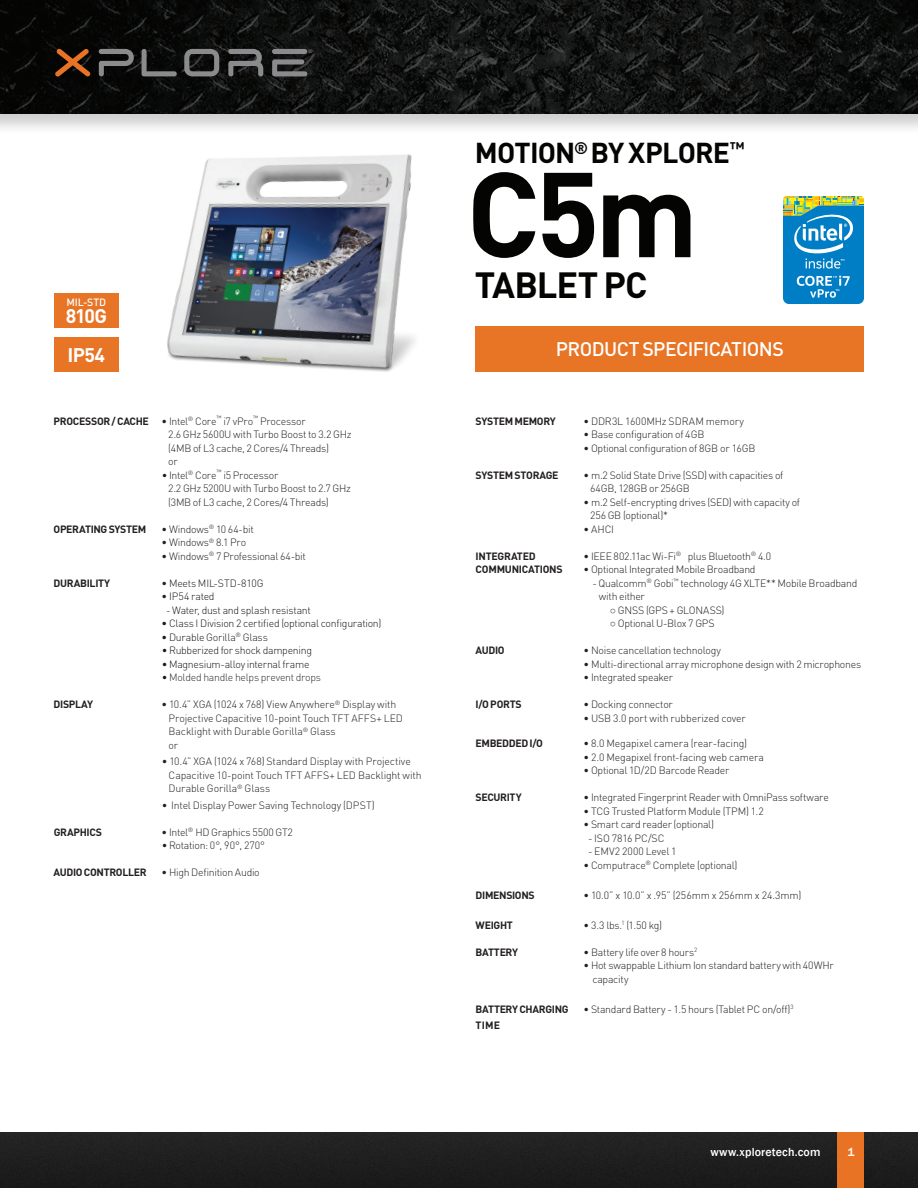
<style>
.page{position:relative;width:918px;height:1188px;background:#fff}
.page>*{position:absolute;margin:0;border:0;box-sizing:border-box;transform-origin:0 0}
.t1{font:700 118.5px "DIN";color:#040503}
.t2{font:700 36px "DIN";letter-spacing:-.025em;color:#040503}
.t3{font:700 28.5px "DIN";letter-spacing:-.03em;color:#040503}
.t4{font:500 19.5px "DIN";letter-spacing:-.03em;color:#fff}
.t5{font:700 19.5px/39.3px "DIN";letter-spacing:-.035em;color:#fff}
.t6{font:500 12px "Franklin Gothic";letter-spacing:.015em;color:#fff}
.t7{font:300 10.5px/13.5px "DIN";letter-spacing:-.02em;color:#231f20}
.t8{font:700 10.5px "DIN";letter-spacing:-.035em;color:#231f20}
.t9{font:300 10.5px "DIN";letter-spacing:-.025em;color:#1b1617}
.t10{font:300 10.5px "DIN";letter-spacing:-.025em;color:#2e2f2e}
.t11{font:300 10.5px "DIN";color:#231f20}
.t12{font:500 10.5px "DIN";letter-spacing:-.01em;color:#fff}
.t13{font:300 6.15px "DIN";color:#231f20}
.t14{font:5.25px "Arial";color:#8b8a8d}
.s1{font-weight:300}
.s2{color:#231f20}
.s3{color:#1b1617}
.s4{font-family:"Arial";font-weight:400}
</style>
<div class="page">
<div style="left:0;top:1133px;width:918px;height:55px;background:#1e1f1e"></div>
<div style="left:837px;top:1133px;width:27px;height:55px;background:#e97324"></div>
<div style="left:0;top:0;width:918px;height:135px;background:#231f20;opacity:.21"></div>
<img style="left:0;top:0;width:918px;height:114px">
<svg style="left:184px;top:49px;width:35px;height:27px"></svg>
<svg style="left:99px;top:49px;width:35px;height:27px"></svg>
<svg style="left:142px;top:49px;width:35px;height:27px"></svg>
<svg style="left:55px;top:49px;width:35px;height:28px"></svg>
<svg style="left:228px;top:49px;width:35px;height:27px"></svg>
<svg style="left:272px;top:49px;width:35px;height:27px"></svg>
<div style="left:476px;top:326px;width:388px;height:46px;background:#e87425"></div>
<div style="left:54px;top:293px;width:65px;height:35px;background:#e87425"></div>
<div style="left:54px;top:337px;width:65px;height:34px;background:#e87425"></div>
<img style="left:139px;top:129px;width:312px;height:243px">
<svg style="left:783px;top:196px;width:81px;height:108px;background:#3697be"></svg>
<p class="t12" style="left:66px;top:296px;width:41px">MIL-STD</p>
<h3 class="t5" style="left:66px;top:295px;width:43px">810G<br>IP54</h3>
<p class="t14" style="left:309px;top:47px;width:5px">®</p>
<p class="t8" style="left:54px;top:414px;width:164px">PROCESSOR / CACHE <span class="s1">• Intel</span><sup>®</sup> <span class="s1">Core</span></p>
<p class="t13" style="left:217px;top:414px;width:6px">™</p>
<p class="t13" style="left:253px;top:414px;width:6px">™</p>
<p class="t7" style="left:168px;top:414px;width:185px;text-indent:92px">Processor<br>2.6 GHz 5600U with Turbo Boost to 3.2 GHz (4MB of L3 cache, 2 Cores/4 Threads)<br>or</p>
<p class="t7" style="left:162px;top:468px;width:56px">• Intel<sup>®</sup> Core</p>
<p class="t7" style="left:223px;top:414px;width:31px">i7 vPro</p>
<p class="t13" style="left:217px;top:468px;width:6px">™</p>
<p class="t7" style="left:168px;top:468px;width:184px;text-indent:55px">i5 Processor<br>2.2 GHz 5200U with Turbo Boost to 2.7 GHz (3MB of L3 cache, 2 Cores/4 Threads)</p>
<p class="t8" style="left:54px;top:522px;width:94px">OPERATING SYSTEM</p>
<p class="t7" style="left:162px;top:522px;width:94px">• Windows<sup>®</sup> 10 64-bit</p>
<p class="t7" style="left:162px;top:535px;width:86px">• Windows<sup>®</sup> 8.1 Pro</p>
<p class="t7" style="left:162px;top:549px;width:146px">• Windows<sup>®</sup> 7 Professional 64-bit</p>
<p class="t8" style="left:54px;top:576px;width:58px">DURABILITY</p>
<p class="t9" style="left:162px;top:576px;width:103px"><span class="s2">•</span> Meets MIL-STD-810G</p>
<p class="t9" style="left:162px;top:590px;width:54px"><span class="s2">•</span> IP54 rated</p>
<p class="t9" style="left:166px;top:603px;width:146px">- Water, dust and splash resistant</p>
<p class="t9" style="left:162px;top:617px;width:221px">• Class I Division 2 certified (optional configuration)</p>
<p class="t7" style="left:162px;top:630px;width:108px"><span class="s3">• Durable</span> Gorilla<sup>®</sup> Glass</p>
<p class="t9" style="left:162px;top:644px;width:152px">• Rubberized for shock dampening</p>
<p class="t9" style="left:162px;top:657px;width:149px">• Magnesium-alloy internal frame</p>
<p class="t10" style="left:162px;top:671px;width:161px"><span class="s3">•</span> Molded handle helps prevent drops</p>
<p class="t8" style="left:54px;top:697px;width:41px">DISPLAY</p>
<p class="t7" style="left:169px;top:697px;width:236px;text-indent:-7px">• 10.4” XGA (1024 x 768) View Anywhere<sup>®</sup> Display with Projective Capacitive 10-point Touch TFT AFFS+ LED Backlight with Durable Gorilla<sup>®</sup> Glass<br>or</p>
<p class="t7" style="left:169px;top:754px;width:255px;text-indent:-7px">• 10.4” XGA (1024 x 768) Standard Display with Projective<br>Capacitive 10-point Touch TFT AFFS+ LED Backlight with<br>Durable Gorilla<sup>®</sup> Glass</p>
<p class="t7" style="left:162px;top:798px;width:215px">• Intel Display Power Saving Technology (DPST)</p>
<p class="t8" style="left:54px;top:825px;width:50px">GRAPHICS</p>
<p class="t7" style="left:162px;top:825px;width:133px">• Intel<sup>®</sup> HD Graphics 5500 GT2</p>
<p class="t7" style="left:162px;top:838px;width:105px">• Rotation: 0°, 90°, 270°</p>
<p class="t8" style="left:54px;top:865px;width:94px">AUDIO CONTROLLER</p>
<p class="t7" style="left:162px;top:865px;width:100px">• High Definition Audio</p>
<h3 class="t3" style="left:475px;top:134px;width:272px">MOTION<sup>®</sup> BY XPLORE<sup>™</sup></h3>
<h1 class="t1" style="left:466px;top:137px;width:234px">C5m</h1>
<h2 class="t2" style="left:475px;top:261px;width:174px">TABLET PC</h2>
<h3 class="t4" style="left:556px;top:336px;width:230px">PRODUCT SPECIFICATIONS</h3>
<p class="t8" style="left:476px;top:414px;width:82px">SYSTEM MEMORY</p>
<p class="t7" style="left:584px;top:414px;width:162px">• DDR3L 1600MHz SDRAM memory</p>
<p class="t7" style="left:584px;top:428px;width:122px">• Base configuration of 4GB</p>
<p class="t7" style="left:584px;top:441px;width:173px">• Optional configuration of 8GB or 16GB</p>
<p class="t8" style="left:476px;top:468px;width:85px">SYSTEM STORAGE</p>
<p class="t7" style="left:590px;top:468px;width:195px;text-indent:-7px">• m.2 Solid State Drive (SSD) with capacities of<br>64GB, 128GB or 256GB</p>
<p class="t7" style="left:590px;top:495px;width:211px;text-indent:-7px">• m.2 Self-encrypting drives (SED) with capacity of<br>256 GB (optional)*</p>
<p class="t7" style="left:584px;top:522px;width:32px">• AHCI</p>
<p class="t8" style="left:476px;top:549px;width:62px">INTEGRATED</p>
<p class="t7" style="left:584px;top:549px;width:189px">• IEEE 802.11ac Wi-Fi<sup>®</sup> plus Bluetooth<sup>®</sup> 4.0</p>
<p class="t8" style="left:476px;top:563px;width:89px">COMMUNICATIONS</p>
<p class="t7" style="left:584px;top:563px;width:174px">• Optional Integrated Mobile Broadband</p>
<p class="t7" style="left:599px;top:576px;width:260px;text-indent:-7px">- Qualcomm<sup>®</sup> Gobi<sup>™</sup> technology 4G XLTE** Mobile Broadband with either</p>
<p class="t7" style="left:610px;top:603px;width:116px"><span class="s4">○</span> GNSS (GPS + GLONASS)</p>
<p class="t7" style="left:610px;top:617px;width:107px"><span class="s4">○</span> Optional U-Blox 7 GPS</p>
<p class="t8" style="left:476px;top:644px;width:31px">AUDIO</p>
<p class="t7" style="left:584px;top:644px;width:139px">• Noise cancellation technology</p>
<p class="t7" style="left:584px;top:657px;width:279px">• Multi-directional array microphone design with 2 microphones</p>
<p class="t7" style="left:584px;top:671px;width:91px">• Integrated speaker</p>
<p class="t8" style="left:476px;top:698px;width:48px">I/O PORTS</p>
<p class="t7" style="left:584px;top:698px;width:91px">• Docking connector</p>
<p class="t7" style="left:584px;top:711px;width:164px">• USB 3.0 port with rubberized cover</p>
<p class="t8" style="left:476px;top:737px;width:69px">EMBEDDED I/O</p>
<p class="t7" style="left:584px;top:737px;width:165px">• 8.0 Megapixel camera (rear-facing)</p>
<p class="t7" style="left:584px;top:750px;width:182px">• 2.0 Megapixel front-facing web camera</p>
<p class="t7" style="left:584px;top:764px;width:147px">• Optional 1D/2D Barcode Reader</p>
<p class="t8" style="left:476px;top:791px;width:48px">SECURITY</p>
<p class="t7" style="left:584px;top:791px;width:247px">• Integrated Fingerprint Reader with OmniPass software</p>
<p class="t7" style="left:584px;top:804px;width:182px">• TCG Trusted Platform Module (TPM) 1.2</p>
<p class="t7" style="left:584px;top:818px;width:132px">• Smart card reader (optional)</p>
<p class="t7" style="left:588px;top:831px;width:78px">- ISO 7816 PC/SC</p>
<p class="t11" style="left:588px;top:845px;width:90px">- EMV2 2000 Level 1</p>
<p class="t7" style="left:584px;top:858px;width:155px">• Computrace<sup>®</sup> Complete (optional)</p>
<p class="t8" style="left:476px;top:888px;width:61px">DIMENSIONS</p>
<p class="t7" style="left:584px;top:888px;width:219px">• 10.0” x 10.0” x .95” (256mm x 256mm x 24.3mm)</p>
<p class="t8" style="left:476px;top:918px;width:39px">WEIGHT</p>
<p class="t7" style="left:584px;top:918px;width:80px">• 3.3 lbs.<sup>1</sup> (1.50 kg)</p>
<p class="t8" style="left:476px;top:945px;width:44px">BATTERY</p>
<p class="t7" style="left:584px;top:945px;width:115px">• Battery life over 8 hours<sup>2</sup></p>
<p class="t7" style="left:592px;top:959px;width:243px;text-indent:-9px">• Hot swappable Lithium Ion standard battery with 40WHr capacity</p>
<p class="t8" style="left:476px;top:1002px;width:95px">BATTERY CHARGING</p>
<p class="t7" style="left:584px;top:1002px;width:212px">• Standard Battery - 1.5 hours (Tablet PC on/off)<sup>3</sup></p>
<p class="t8" style="left:476px;top:1019px;width:26px">TIME</p>
<p class="t6" style="left:710px;top:1144px;width:112px">www.xploretech.com</p>
<p class="t6" style="left:848px;top:1144px;width:9px">1</p>
</div>
